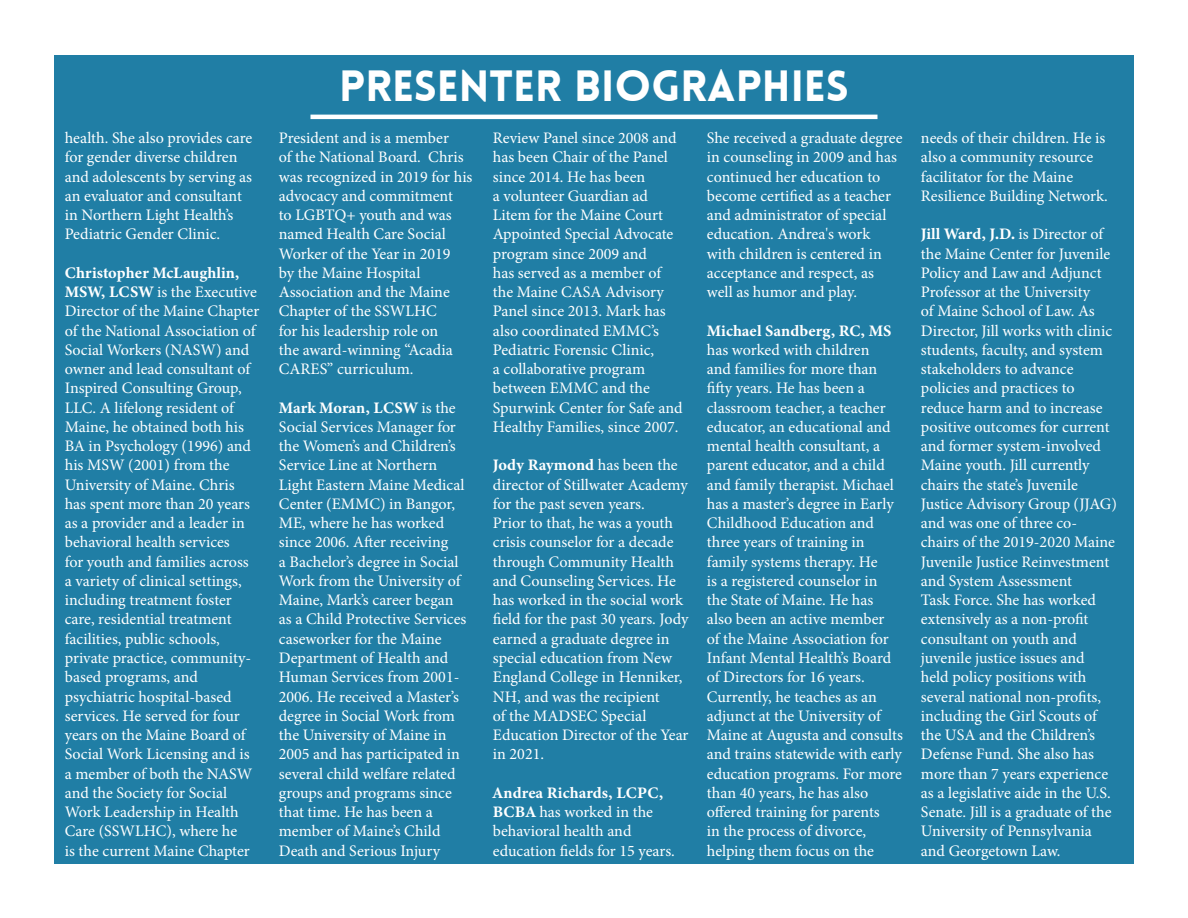
<style>
.page{position:relative;width:1188px;height:918px;background:#fff}
.page>*{position:absolute;margin:0;border:0;box-sizing:border-box;transform-origin:0 0}
.t1{font:900 43.5px "Lovelo";color:#fff}
.t2{font:16.05px/19.2px "Minion Pro";color:#fff}
.t3{font:16.05px "Minion Variable Concept";color:#fff}
.s1{font-family:"Minion Variable Concept"}
.s2{font-family:"Minion Pro"}
</style>
<div class="page">
<div style="left:54px;top:56px;width:1080px;height:808px;background:#207ea5"></div>
<hr style="left:310px;top:115px;width:568px;height:4px;background:#fff">
<p class="t2" style="left:65px;top:128px;width:189px">health. She also provides care for gender diverse children and adolescents by serving as an evaluator and consultant in Northern Light Health’s<br>Pediatric Gender Clinic.</p>
<p class="t3" style="left:65px;top:261px;width:176px">Christopher McLaughlin,</p>
<p class="t2" style="left:65px;top:282px;width:196px"><span class="s1">MSW, LCSW</span> is the Executive<br>Director of the Maine Chapter of the National Association of<br>Social Workers (NASW) and owner and lead consultant of<br>Inspired Consulting Group,<br>LLC. A lifelong resident of<br>Maine, he obtained both his<br>BA in Psychology (1996) and his MSW (2001) from the<br>University of Maine. Chris has spent more than 20 years as a provider and a leader in behavioral health services<br>for youth and families across a variety of clinical settings, including treatment foster care, residential treatment facilities, public schools, private practice, community&shy;based programs, and psychiatric hospital-based services. He served for four years on the Maine Board of<br>Social Work Licensing and is a member of both the NASW and the Society for Social<br>Work Leadership in Health<br>Care (SSWLHC), where he<br>is the current Maine Chapter</p>
<h1 class="t1" style="left:339px;top:59px;width:511px">PRESENTER BIOGRAPHIES</h1>
<p class="t2" style="left:279px;top:128px;width:195px">President and is a member<br>of the National Board. Chris was recognized in 2019 for his advocacy and commitment<br>to LGBTQ+ youth and was named Health Care Social<br>Worker of the Year in 2019<br>by the Maine Hospital<br>Association and the Maine<br>Chapter of the SSWLHC<br>for his leadership role on<br>the award-winning “Acadia<br>CARES” curriculum.</p>
<p class="t3" style="left:279px;top:396px;width:178px">Mark Moran, LCSW <span class="s2">is the</span></p>
<p class="t2" style="left:279px;top:417px;width:189px">Social Services Manager for the Women’s and Children’s<br>Service Line at Northern<br>Light Eastern Maine Medical<br>Center (EMMC) in Bangor,<br>ME, where he has worked since 2006. After receiving<br>a Bachelor’s degree in Social<br>Work from the University of<br>Maine, Mark’s career began as a Child Protective Services caseworker for the Maine<br>Department of Health and<br>Human Services from 2001-<br>2006. He received a Master’s degree in Social Work from the University of Maine in<br>2005 and has participated in several child welfare related groups and programs since that time. He has been a member of Maine’s Child<br>Death and Serious Injury</p>
<p class="t2" style="left:493px;top:128px;width:191px">Review Panel since 2008 and has been Chair of the Panel since 2014. He has been<br>a volunteer Guardian ad<br>Litem for the Maine Court<br>Appointed Special Advocate program since 2009 and<br>has served as a member of the Maine CASA Advisory<br>Panel since 2013. Mark has also coordinated EMMC’s<br>Pediatric Forensic Clinic,<br>a collaborative program between EMMC and the<br>Spurwink Center for Safe and<br>Healthy Families, since 2007.</p>
<p class="t3" style="left:493px;top:454px;width:186px">Jody Raymond <span class="s2">has been the</span></p>
<p class="t2" style="left:493px;top:475px;width:197px">director of Stillwater Academy for the past seven years.<br>Prior to that, he was a youth crisis counselor for a decade through Community Health and Counseling Services. He has worked in the social work field for the past 30 years. Jody earned a graduate degree in special education from New<br>England College in Henniker,<br>NH, and was the recipient<br>of the MADSEC Special<br>Education Director of the Year in 2021.</p>
<p class="t3" style="left:493px;top:781px;width:172px">Andrea Richards, LCPC,</p>
<p class="t2" style="left:493px;top:802px;width:184px"><span class="s1">BCBA</span> has worked in the behavioral health and education fields for 15 years.</p>
<p class="t2" style="left:707px;top:128px;width:197px">She received a graduate degree in counseling in 2009 and has continued her education to become certified as a teacher and administrator of special education. Andrea's work with children is centered in acceptance and respect, as well as humor and play.</p>
<p class="t3" style="left:707px;top:319px;width:186px">Michael Sandberg, RC, MS</p>
<p class="t2" style="left:707px;top:340px;width:198px">has worked with children<br>and families for more than fifty years. He has been a classroom teacher, a teacher educator, an educational and mental health consultant, a parent educator, and a child and family therapist. Michael has a master’s degree in Early<br>Childhood Education and three years of training in family systems therapy. He<br>is a registered counselor in<br>the State of Maine. He has<br>also been an active member<br>of the Maine Association for<br>Infant Mental Health’s Board of Directors for 16 years.<br>Currently, he teaches as an adjunct at the University of<br>Maine at Augusta and consults and trains statewide with early education programs. For more than 40 years, he has also offered training for parents<br>in the process of divorce, helping them focus on the</p>
<p class="t2" style="left:921px;top:128px;width:188px">needs of their children. He is also a community resource facilitator for the Maine<br>Resilience Building Network.</p>
<p class="t3" style="left:921px;top:223px;width:184px">Jill Ward, J.D. <span class="s2">is Director of</span></p>
<p class="t2" style="left:921px;top:244px;width:198px">the Maine Center for Juvenile<br>Policy and Law and Adjunct<br>Professor at the University<br>of Maine School of Law. As<br>Director, Jill works with clinic students, faculty, and system stakeholders to advance policies and practices to reduce harm and to increase positive outcomes for current and former system-involved<br>Maine youth. Jill currently chairs the state’s Juvenile<br>Justice Advisory Group (JJAG) and was one of three co&shy;chairs of the 2019-2020 Maine<br>Juvenile Justice Reinvestment and System Assessment<br>Task Force. She has worked extensively as a non-profit consultant on youth and juvenile justice issues and<br>held policy positions with several national non-profits, including the Girl Scouts of the USA and the Children’s<br>Defense Fund. She also has more than 7 years experience as a legislative aide in the U.S.<br>Senate. Jill is a graduate of the<br>University of Pennsylvania and Georgetown Law.</p>
</div>
